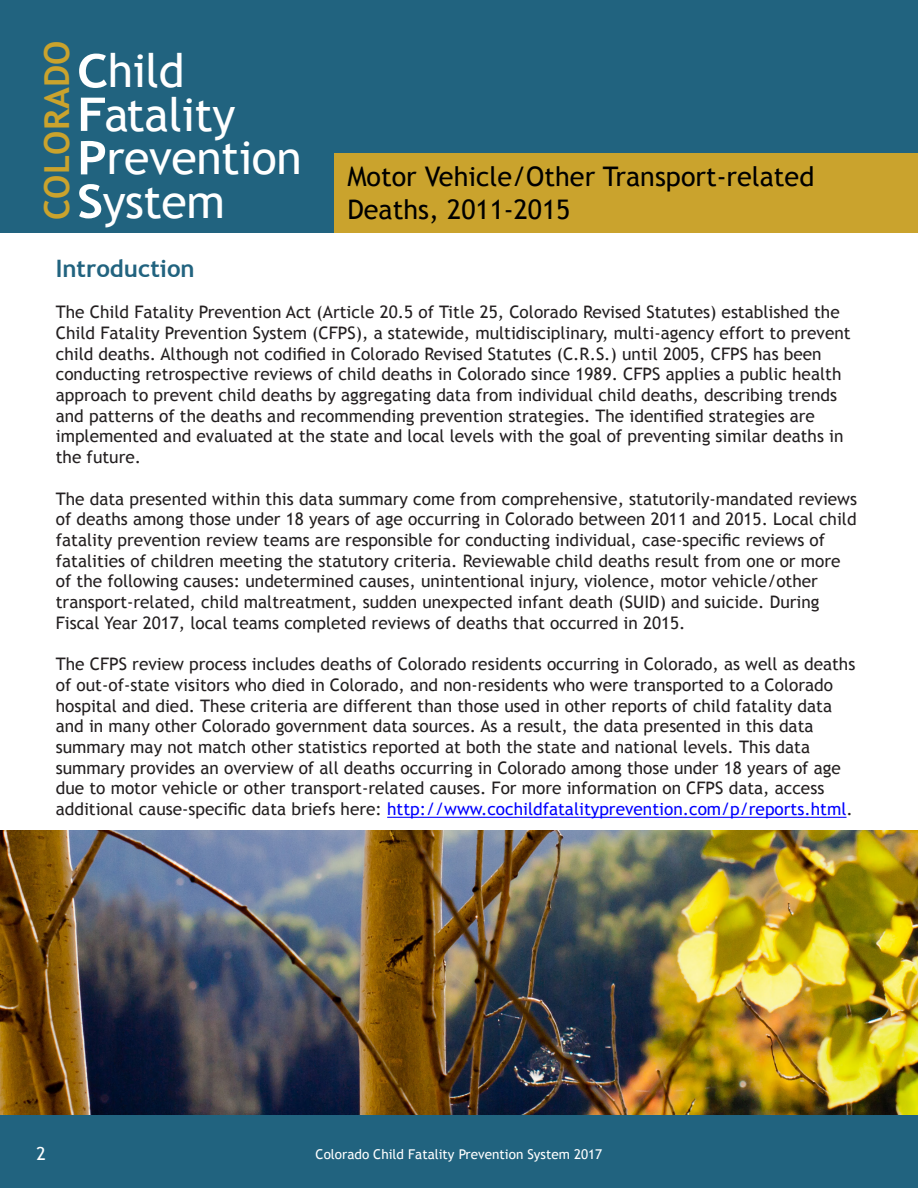
<style>
.page{position:relative;width:918px;height:1188px;background:#fff}
.page>*{position:absolute;margin:0;border:0;box-sizing:border-box;transform-origin:0 0}
.t1{font:46.5px "Trebuchet MS";letter-spacing:-.01em;color:#fff}
.t2{font:700 34.5px "Trebuchet MS";letter-spacing:.005em;color:#caa32d}
.t3{font:27px "Trebuchet MS";color:#000}
.t4{font:700 24px "Trebuchet MS";color:#21637f}
.t5{font:18px "Trebuchet MS";color:#fff}
.t6{font:17.25px/20.7px "Trebuchet MS";color:#231f20}
.t7{font:13.5px "Trebuchet MS";color:#fff}
.s1{font-weight:700}
.s2{color:#00f}
</style>
<div class="page">
<div style="left:0;top:1115px;width:918px;height:73px;background:#21637f"></div>
<img style="left:0;top:830px;width:918px;height:285px">
<div style="left:0;top:0;width:918px;height:232px;background:#21637f"></div>
<div style="left:335px;top:153px;width:583px;height:79px;background:#caa32d"></div>
<hr style="left:387px;top:817px;width:460px;height:1px;background:#00f">
<p class="t2" style="left:35px;top:220px;width:181px;rotate:-90deg">COLORADO</p>
<p class="t1" style="left:77px;top:44px;width:109px"><span class="s1">C</span>hild</p>
<p class="t1" style="left:77px;top:87px;width:160px"><span class="s1">F</span>atality</p>
<p class="t1" style="left:77px;top:131px;width:226px"><span class="s1">P</span>revention</p>
<p class="t1" style="left:77px;top:174px;width:149px"><span class="s1">S</span>ystem</p>
<p class="t3" style="left:347px;top:161px;width:469px">Motor Vehicle/Other Transport-related</p>
<p class="t3" style="left:347px;top:193px;width:224px">Deaths, 2011-2015</p>
<p class="t4" style="left:56px;top:253px;width:140px">Introduction</p>
<p class="t6" style="left:56px;top:302px;width:796px">The Child Fatality Prevention Act (Article 20.5 of Title 25, Colorado Revised Statutes) established the Child Fatality Prevention System (CFPS), a statewide, multidisciplinary, multi-agency effort to prevent child deaths. Although not codified in Colorado Revised Statutes (C.R.S.) until 2005, CFPS has been conducting retrospective reviews of child deaths in Colorado since 1989. CFPS applies a public health approach to prevent child deaths by aggregating data from individual child deaths, describing trends and patterns of the deaths and recommending prevention strategies. The identified strategies are implemented and evaluated at the state and local levels with the goal of preventing similar deaths in the future.</p>
<p class="t6" style="left:56px;top:488px;width:803px">The data presented within this data summary come from comprehensive, statutorily-mandated reviews of deaths among those under 18 years of age occurring in Colorado between 2011 and 2015. Local child fatality prevention review teams are responsible for conducting individual, case-specific reviews of fatalities of children meeting the statutory criteria. Reviewable child deaths result from one or more of the following causes: undetermined causes, unintentional injury, violence, motor vehicle/other transport-related, child maltreatment, sudden unexpected infant death (SUID) and suicide. During Fiscal Year 2017, local teams completed reviews of deaths that occurred in 2015.</p>
<p class="t6" style="left:56px;top:654px;width:801px">The CFPS review process includes deaths of Colorado residents occurring in Colorado, as well as deaths of out-of-state visitors who died in Colorado, and non-residents who were transported to a Colorado hospital and died. These criteria are different than those used in other reports of child fatality data and in many other Colorado government data sources. As a result, the data presented in this data summary may not match other statistics reported at both the state and national levels. This data summary provides an overview of all deaths occurring in Colorado among those under 18 years of age due to motor vehicle or other transport-related causes. For more information on CFPS data, access additional cause-specific data briefs here: <span class="s2">http://www.cochildfatalityprevention.com/p/reports.html</span>.</p>
<p class="t5" style="left:37px;top:1143px;width:11px">2</p>
<p class="t7" style="left:316px;top:1147px;width:288px">Colorado Child Fatality Prevention System 2017</p>
</div>
